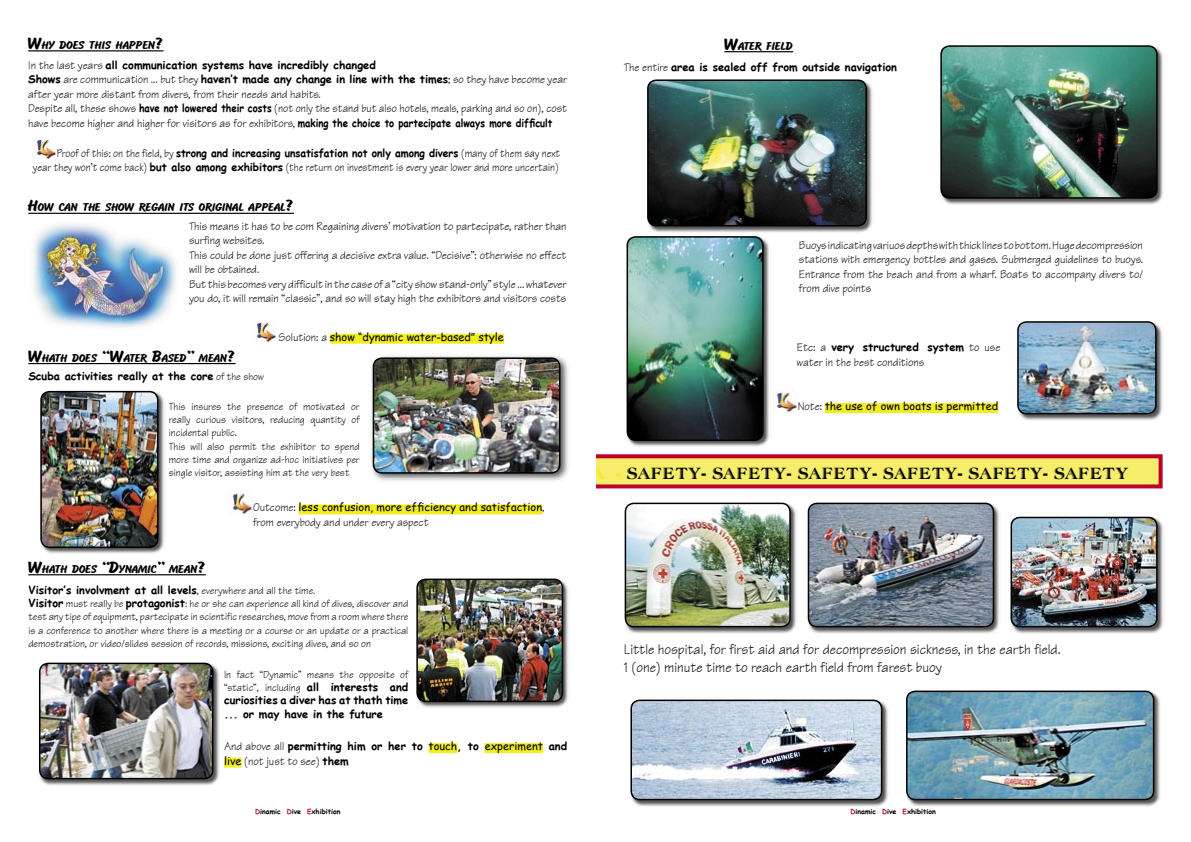
<style>
.page{position:relative;width:1191px;height:842px;background:#fff}
.page>*{position:absolute;margin:0;border:0;box-sizing:border-box;transform-origin:0 0}
.t1{font:16px "Atlantic Inline";color:#000}
.t2{font:15px/18px "Technical Plain";color:#000;scale:.93 1}
.t3{font:12px/14.4px "Technical Plain";color:#000;scale:.93 1}
.t4{font:12px "Technical Plain";color:#000;scale:.87 1}
.t5{font:italic 11.9px "Flash D Ligh";color:#000;scale:1.3 1}
.t6{font:11px/13.2px "Technical Plain";color:#000;scale:.93 1}
.t7{font:700 11px/13.2px "Comic Sans MS";color:#000}
.t8{font:11px "Comic Sans MS";color:#000}
.t9{font:700 11px "Comic Sans MS";color:#000;scale:.93 1}
.t10{font:700 7px "Comic Sans MS";color:#000}
.s1{font-size:17px}
.s2{font-family:"Technical Plain";font-weight:400;font-size:12px}
.s3{font-family:"Comic Sans MS";font-weight:700;font-size:11px}
.s4{font-family:"Technical Plain";font-weight:400}
.s5{font-family:"Technical Plain";font-size:12px}
.s6{color:#f2ed1c}
.s7{color:#fff}
.s8{font-family:"Comic Sans MS";font-weight:700}
.s9{font-weight:400}
.s10{font-family:"Comic Sans MS";font-size:11px}
.s11{color:#a9192d}
</style>
<div class="page">
<img style="left:632px;top:699px;width:256px;height:108px">
<img style="left:631px;top:700px;width:250px;height:99px">
<div style="left:630px;top:700px;width:252px;height:100px;border:2px solid #000;border-radius:9px"></div>
<img style="left:809px;top:502px;width:190px;height:132px">
<img style="left:808px;top:503px;width:185px;height:124px">
<div style="left:807px;top:503px;width:187px;height:124px;border:2px solid #000;border-radius:9px"></div>
<img style="left:942px;top:45px;width:221px;height:160px">
<img style="left:941px;top:46px;width:215px;height:152px">
<div style="left:940px;top:45px;width:217px;height:154px;border:2px solid #000;border-radius:9px"></div>
<img style="left:628px;top:236px;width:142px;height:211px">
<img style="left:627px;top:237px;width:136px;height:203px">
<div style="left:626px;top:236px;width:137px;height:205px;border:2px solid #000;border-radius:9px"></div>
<img style="left:647px;top:81px;width:225px;height:152px">
<img style="left:648px;top:80px;width:218px;height:146px">
<div style="left:647px;top:79px;width:220px;height:147px;border:2px solid #000;border-radius:9px"></div>
<img style="left:1017px;top:321px;width:145px;height:100px">
<img style="left:1018px;top:322px;width:137px;height:92px">
<div style="left:1017px;top:321px;width:139px;height:93px;border:2px solid #000;border-radius:9px"></div>
<img style="left:626px;top:502px;width:170px;height:132px">
<img style="left:625px;top:503px;width:165px;height:124px">
<div style="left:624px;top:503px;width:166px;height:124px;border:2px solid #000;border-radius:9px"></div>
<img style="left:1012px;top:516px;width:151px;height:118px">
<img style="left:1011px;top:517px;width:145px;height:110px">
<div style="left:1010px;top:517px;width:147px;height:110px;border:2px solid #000;border-radius:9px"></div>
<img style="left:908px;top:690px;width:252px;height:117px">
<img style="left:906px;top:691px;width:246px;height:108px">
<div style="left:906px;top:691px;width:248px;height:109px;border:2px solid #000;border-radius:9px"></div>
<img style="left:773px;top:389px;width:24px;height:23px">
<hr style="left:724px;top:51px;width:69px;height:1px;background:#000">
<svg style="left:596px;top:454px;width:566px;height:34px;background:#e8b75c"></svg>
<div style="left:824px;top:403px;width:174px;height:10px;background:#f2ed1c"></div>
<img style="left:33px;top:224px;width:143px;height:104px">
<img style="left:33px;top:137px;width:24px;height:22px">
<img style="left:252px;top:320px;width:24px;height:22px">
<img style="left:228px;top:491px;width:24px;height:23px">
<img style="left:371px;top:356px;width:198px;height:125px">
<img style="left:373px;top:358px;width:187px;height:115px">
<div style="left:373px;top:357px;width:187px;height:117px;border:2px solid #000;border-radius:9px"></div>
<img style="left:40px;top:390px;width:124px;height:164px">
<img style="left:41px;top:392px;width:117px;height:155px">
<div style="left:40px;top:391px;width:118px;height:157px;border:2px solid #000;border-radius:9px"></div>
<img style="left:416px;top:578px;width:152px;height:130px">
<img style="left:417px;top:579px;width:145px;height:122px">
<div style="left:416px;top:579px;width:147px;height:123px;border:2px solid #000;border-radius:9px"></div>
<img style="left:39px;top:662px;width:181px;height:124px">
<img style="left:40px;top:663px;width:173px;height:116px">
<div style="left:39px;top:663px;width:174px;height:116px;border:2px solid #000;border-radius:9px"></div>
<hr style="left:28px;top:50px;width:135px;height:1px;background:#000">
<hr style="left:28px;top:363px;width:208px;height:1px;background:#000">
<hr style="left:28px;top:574px;width:178px;height:1px;background:#000">
<div style="left:428px;top:743px;width:29px;height:10px;background:#f2ed1c"></div>
<div style="left:484px;top:743px;width:59px;height:10px;background:#f2ed1c"></div>
<div style="left:224px;top:757px;width:17px;height:10px;background:#f2ed1c"></div>
<hr style="left:28px;top:213px;width:266px;height:1px;background:#000">
<div style="left:330px;top:334px;width:174px;height:10px;background:#f2ed1c"></div>
<div style="left:299px;top:504px;width:243px;height:10px;background:#f2ed1c"></div>
<p class="t5" style="left:28px;top:39px;width:106px"><span class="s1">W</span>HY DOES THIS HAPPEN<span class="s1">?</span></p>
<p class="t7" style="left:28px;top:58px;width:349px"><span class="s2">In the last years</span> all communication systems have incredibly changed</p>
<p class="t3" style="left:28px;top:72px;width:581px"><span class="s3">Shows</span> are communication ... but they <span class="s3">haven‛t made any change in line with the times</span>; so they have become year after year more distant from divers, from their needs and habits.<br>Despite all, these shows <span class="s3">have not lowered their costs</span> (not only the stand but also hotels, meals, parking and so on), cost have become higher and higher for visitors as for exhibitors, <span class="s3">making the choice to partecipate always more difficult</span></p>
<p class="t9" style="left:57px;top:145px;width:542px"><span class="s2">Proof of this: on the field, by</span> strong and increasing unsatisfation not only among divers <span class="s2">(many of them say next</span></p>
<p class="t4" style="left:33px;top:160px;width:606px">year they won’t come back) <span class="s3">but also among exhibitors</span> (the return on investment is every year lower and more uncertain)</p>
<p class="t5" style="left:28px;top:201px;width:206px"><span class="s1">H</span>OW CAN THE SHOW REGAIN ITS ORIGINALAPPEAL<span class="s1">?</span></p>
<p class="t3" style="left:189px;top:219px;width:407px">This means it has to be com Regaining divers’ motivation to partecipate, rather than surfing websites.<br>This could be done just offering a decisive extra value. “Decisive”: otherwise no effect will be obtained.<br>But this becomes very difficult in the case of a “city show stand-only” style ... whatever you do, it will remain “classic”, and so will stay high the exhibitors and visitors costs</p>
<p class="t5" style="left:28px;top:351px;width:161px"><span class="s1">W</span>HATH DOES <span class="s1">“W</span>ATER <span class="s1">B</span>ASED<span class="s1">”</span>MEAN<span class="s1">?</span></p>
<p class="t7" style="left:28px;top:369px;width:237px">Scuba activities really at the core <span class="s4">of the show</span></p>
<p class="t8" style="left:279px;top:329px;width:227px"><span class="s5">Solution: a</span> show “dynamic water-based” style</p>
<p class="t5" style="left:724px;top:39px;width:54px"><span class="s1">W</span>ATER FIELD</p>
<p class="t7" style="left:624px;top:60px;width:275px"><span class="s2">The entire</span> area is sealed off from outside navigation</p>
<p class="t3" style="left:799px;top:238px;width:371px;text-align:justify">Buoys indicating variuos depths with thick lines to bottom. Huge decompression stations with emergency bottles and gases. Submerged guidelines to buoys.<br>Entrance from the beach and from a wharf. Boats to accompany divers to/ from dive points</p>
<p class="t7" style="left:797px;top:340px;width:205px"><span class="s2">Etc: a</span> very structured system <span class="s2">to use</span></p>
<p class="t3" style="left:797px;top:355px;width:138px">water in the best conditions</p>
<p class="t8" style="left:797px;top:398px;width:202px"><span class="s5">Note:</span> the use of own boats is permitted</p>
<p class="t6" style="left:169px;top:400px;width:207px">This insures the presence of motivated or really curious visitors, reducing quantity of incidental public.<br>This will also permit the exhibitor to spend more time and organize ad-hoc initiatives per single visitor, assisting him at the very best</p>
<h1 class="t1" style="left:75px;top:463px;width:1054px">SICUREZZA - SICUREZZA - SICUREZZA - SICUREZZA <span class="s6">-</span> <span class="s7">ZZ</span><span class="s6">A -</span> SAFETY- SAFETY- SAFETY- SAFETY- SAFETY- SAFETY</h1>
<p class="t5" style="left:28px;top:562px;width:138px"><span class="s1">W</span>HATH DOES <span class="s1">“D</span>YNAMIC<span class="s1">”</span>MEAN<span class="s1">?</span></p>
<p class="t8" style="left:253px;top:499px;width:293px"><span class="s5">Outcome:</span> less confusion, more efficiency and satisfaction<span class="s5">,</span></p>
<p class="t3" style="left:253px;top:515px;width:190px">from everybody and under every aspect</p>
<p class="t7" style="left:28px;top:583px;width:288px">Visitor‛s involvment at all levels<span class="s4">, everywhere and all the time.</span></p>
<p class="t6" style="left:28px;top:597px;width:410px;text-align:justify"><span class="s8">Visitor</span> must really be <span class="s8">protagonist</span>: he or she can experience all kind of dives, discover and test any tipe of equipment, partecipate in scientific researches, move from a room where there is a conference to another where there is a meeting or a course or an update or a practical demostration, or video/slides session of records, missions, exciting dives, and so on</p>
<p class="t6" style="left:224px;top:668px;width:200px">In fact “Dynamic” means the opposite of “static”, including <span class="s8">all interests and</span></p>
<p class="t7" style="left:224px;top:693px;width:186px">curiosities a diver has at thath time ... or may have in the future</p>
<p class="t7" style="left:224px;top:739px;width:344px"><span class="s2">And above all</span> permitting him or her to <span class="s9">touch</span>, to <span class="s9">experiment</span> and</p>
<p class="t3" style="left:224px;top:753px;width:136px"><span class="s10">live</span> (not just to see) <span class="s3">them</span></p>
<p class="t2" style="left:624px;top:640px;width:471px">Little hospital, for first aid and for decompression sickness, in the earth field.<br>1 (one) minute time to reach earth field from farest buoy</p>
<p class="t10" style="left:255px;top:806px;width:87px"><span class="s11">D</span>inamic <span class="s11">D</span>ive <span class="s11">E</span>xhibition</p>
<p class="t10" style="left:850px;top:806px;width:87px"><span class="s11">D</span>inamic <span class="s11">D</span>ive <span class="s11">E</span>xhibition</p>
</div>
